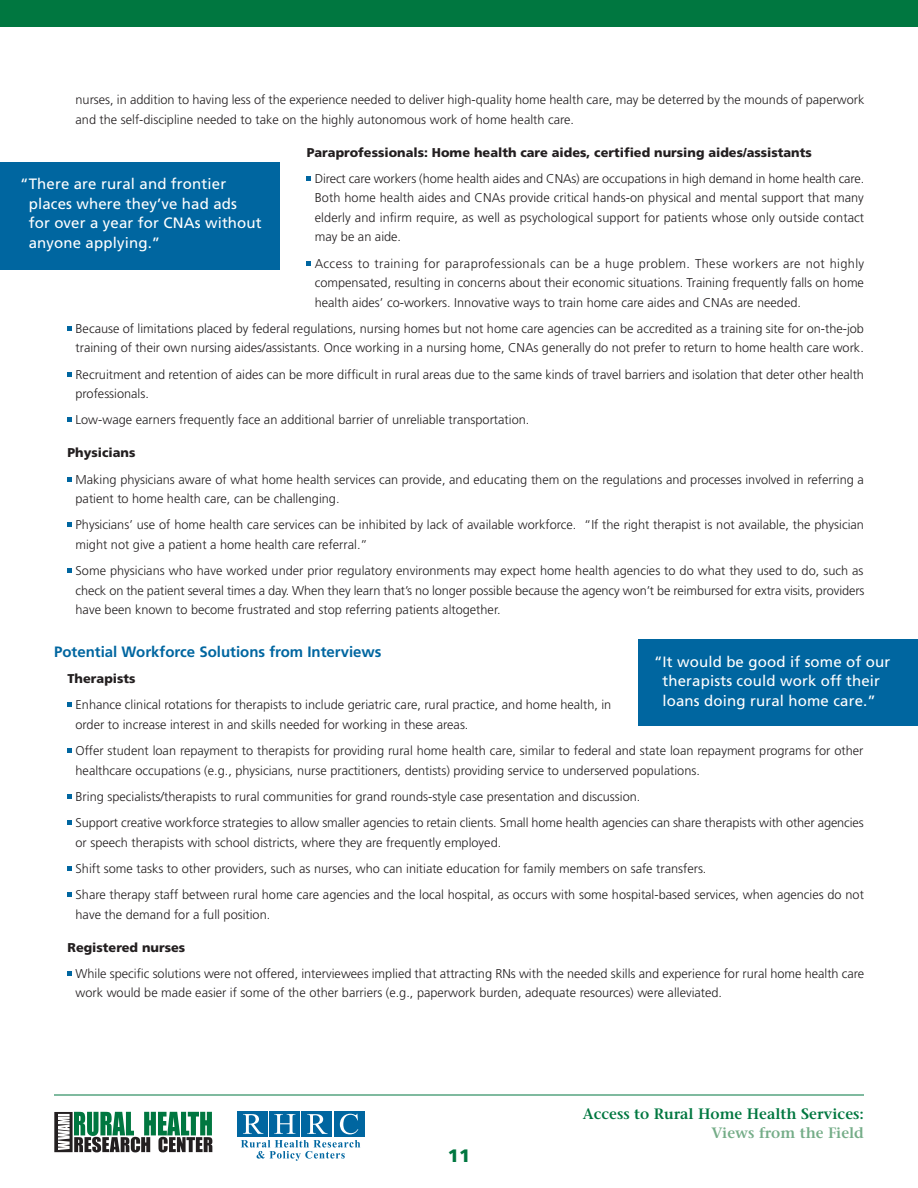
<style>
.page{position:relative;width:918px;height:1188px;background:#fff}
.page>*{position:absolute;margin:0;border:0;box-sizing:border-box;transform-origin:0 0}
.t1{font:900 18px "Frutiger";color:#007740}
.Sidebar_10_13{font:15px/19.5px "Frutiger";letter-spacing:.01em;color:#fff;text-align:center}
.Blue_Subs{font:700 15px "Frutiger";color:#0066a0}
.t2{font:600 15px "Stone Serif";color:#007740}
.t3{font:600 15px "Stone Serif";color:#75ad88}
.Indented_Text{font:300 12.75px/19.5px "Frutiger";color:#231f20}
.Indented_Small_Heade{font:900 12.75px "Frutiger";color:#231f20}
</style>
<div class="page">
<div style="left:0;top:0;width:918px;height:27px;background:#007740"></div>
<hr style="left:54px;top:1095px;width:810px;height:1px;background:#007740">
<svg style="left:54px;top:1112px;width:158px;height:40px"></svg>
<svg style="left:241px;top:1140px;width:119px;height:21px"></svg>
<div style="left:238px;top:1111px;width:30px;height:26px;background:#0066a0"></div>
<div style="left:269px;top:1111px;width:31px;height:26px;background:#0066a0"></div>
<div style="left:302px;top:1111px;width:30px;height:26px;background:#0066a0"></div>
<div style="left:334px;top:1111px;width:30px;height:26px;background:#0066a0"></div>
<svg style="left:243px;top:1114px;width:20px;height:20px"></svg>
<svg style="left:274px;top:1114px;width:21px;height:20px"></svg>
<svg style="left:307px;top:1114px;width:21px;height:20px"></svg>
<svg style="left:340px;top:1114px;width:18px;height:20px"></svg>
<svg style="left:307px;top:176px;width:4px;height:5px"></svg>
<svg style="left:307px;top:261px;width:4px;height:4px"></svg>
<svg style="left:68px;top:326px;width:4px;height:5px"></svg>
<svg style="left:68px;top:372px;width:4px;height:4px"></svg>
<svg style="left:68px;top:418px;width:4px;height:4px"></svg>
<svg style="left:68px;top:477px;width:4px;height:4px"></svg>
<svg style="left:68px;top:523px;width:4px;height:4px"></svg>
<svg style="left:68px;top:568px;width:4px;height:5px"></svg>
<svg style="left:68px;top:703px;width:4px;height:4px"></svg>
<svg style="left:68px;top:748px;width:4px;height:5px"></svg>
<svg style="left:68px;top:794px;width:4px;height:5px"></svg>
<svg style="left:68px;top:820px;width:4px;height:5px"></svg>
<svg style="left:68px;top:866px;width:4px;height:5px"></svg>
<svg style="left:68px;top:892px;width:4px;height:5px"></svg>
<svg style="left:68px;top:971px;width:4px;height:5px"></svg>
<div style="left:638px;top:640px;width:280px;height:86px;background:#0066a0"></div>
<div style="left:0;top:162px;width:280px;height:108px;background:#0066a0"></div>
<p class="Indented_Text" style="left:76px;top:90px;width:791px">nurses, in addition to having less of the experience needed to deliver high-quality home health care, may be deterred by the mounds of paperwork and the self-discipline needed to take on the highly autonomous work of home health care.</p>
<p class="Indented_Small_Heade" style="left:307px;top:144px;width:507px">Paraprofessionals: Home health care aides, certified nursing aides/assistants</p>
<p class="Indented_Text" style="left:315px;top:169px;width:551px;text-align:justify">Direct care workers (home health aides and CNAs) are occupations in high demand in home health care.<br>Both home health aides and CNAs provide critical hands-on physical and mental support that many elderly and infirm require, as well as psychological support for patients whose only outside contact may be an aide.</p>
<p class="Indented_Text" style="left:315px;top:254px;width:551px;text-align:justify">Access to training for paraprofessionals can be a huge problem. These workers are not highly compensated, resulting in concerns about their economic situations. Training frequently falls on home health aides’ co-workers. Innovative ways to train home care aides and CNAs are needed.</p>
<p class="Indented_Text" style="left:76px;top:319px;width:790px">Because of limitations placed by federal regulations, nursing homes but not home care agencies can be accredited as a training site for on-the-job training of their own nursing aides/assistants. Once working in a nursing home, CNAs generally do not prefer to return to home health care work.</p>
<p class="Indented_Text" style="left:76px;top:365px;width:790px">Recruitment and retention of aides can be more difficult in rural areas due to the same kinds of travel barriers and isolation that deter other health professionals.</p>
<p class="Indented_Text" style="left:76px;top:410px;width:455px">Low-wage earners frequently face an additional barrier of unreliable transportation.</p>
<p class="Indented_Small_Heade" style="left:68px;top:445px;width:70px">Physicians</p>
<p class="Indented_Text" style="left:76px;top:470px;width:790px">Making physicians aware of what home health services can provide, and educating them on the regulations and processes involved in referring a patient to home health care, can be challenging.</p>
<p class="Indented_Text" style="left:76px;top:515px;width:790px">Physicians’ use of home health care services can be inhibited by lack of available workforce. “If the right therapist is not available, the physician might not give a patient a home health care referral.”</p>
<p class="Indented_Text" style="left:76px;top:561px;width:791px;text-align:justify">Some physicians who have worked under prior regulatory environments may expect home health agencies to do what they used to do, such as check on the patient several times a day. When they learn that’s no longer possible because the agency won’t be reimbursed for extra visits, providers have been known to become frustrated and stop referring patients altogether.</p>
<p class="Blue_Subs" style="left:54px;top:643px;width:329px">Potential Workforce Solutions from Interviews</p>
<p class="Indented_Small_Heade" style="left:68px;top:671px;width:70px">Therapists</p>
<p class="Indented_Text" style="left:76px;top:695px;width:537px">Enhance clinical rotations for therapists to include geriatric care, rural practice, and home health, in order to increase interest in and skills needed for working in these areas.</p>
<p class="Indented_Text" style="left:76px;top:741px;width:789px">Offer student loan repayment to therapists for providing rural home health care, similar to federal and state loan repayment programs for other healthcare occupations (e.g., physicians, nurse practitioners, dentists) providing service to underserved populations.</p>
<p class="Indented_Text" style="left:76px;top:787px;width:566px">Bring specialists/therapists to rural communities for grand rounds-style case presentation and discussion.</p>
<p class="Indented_Text" style="left:76px;top:813px;width:790px">Support creative workforce strategies to allow smaller agencies to retain clients. Small home health agencies can share therapists with other agencies or speech therapists with school districts, where they are frequently employed.</p>
<p class="Indented_Text" style="left:76px;top:859px;width:632px">Shift some tasks to other providers, such as nurses, who can initiate education for family members on safe transfers.</p>
<p class="Indented_Text" style="left:76px;top:885px;width:790px">Share therapy staff between rural home care agencies and the local hospital, as occurs with some hospital-based services, when agencies do not have the demand for a full position.</p>
<p class="Indented_Small_Heade" style="left:68px;top:939px;width:119px">Registered nurses</p>
<p class="Indented_Text" style="left:76px;top:964px;width:790px">While specific solutions were not offered, interviewees implied that attracting RNs with the needed skills and experience for rural home health care work would be made easier if some of the other barriers (e.g., paperwork burden, adequate resources) were alleviated.</p>
<p class="Sidebar_10_13" style="left:29px;top:174px;width:235px;text-align:left;text-indent:-8px">“There are rural and frontier places where they’ve had ads for over a year for CNAs without anyone applying.”</p>
<p class="Sidebar_10_13" style="left:654px;top:652px;width:238px">“It would be good if some of our therapists could work off their loans doing rural home care.”</p>
<h1 class="t1" style="left:448px;top:1145px;width:24px">11</h1>
<p class="t2" style="left:583px;top:1104px;width:283px">Access to Rural Home Health Services:</p>
<p class="t3" style="left:711px;top:1124px;width:154px">Views from the Field</p>
</div>
